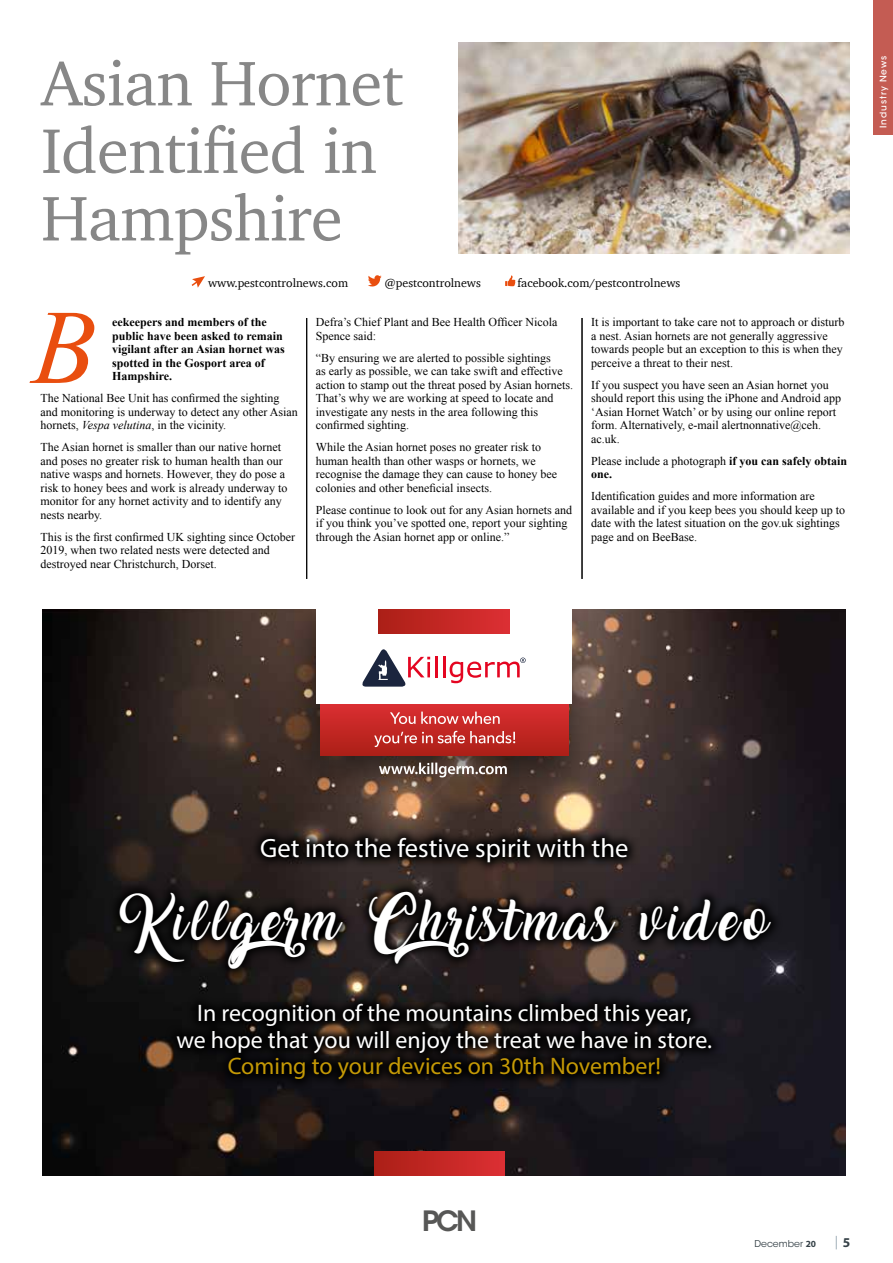
<style>
.page{position:relative;width:893px;height:1263px;background:#fff}
.page>*{position:absolute;margin:0;border:0;box-sizing:border-box;transform-origin:0 0}
.t1{font:italic 105.75px "Times New Roman";color:#e94e0f}
.t2{font:64.5px/67.5px "Charter";letter-spacing:-.01em;color:#878787}
.t3{font:35.85px "Amarillo";letter-spacing:.12em;color:#fff}
.t4{font:600 27.75px "ITC Avant Garde Std";color:#575756}
.t5{font:26.55px "Myriad Pro";color:#fff}
.t6{font:24px/26.5px "Myriad Pro";color:#fff;text-align:center}
.t7{font:24px "Myriad Pro";color:#c49906}
.t8{font:13.5px "ITC Avant Garde Std";color:#a5b3bb}
.t9{font:12px/13.5px "Times New Roman";color:#000}
.t10{font:700 12px/13.5px "Times New Roman";color:#000}
.t11{font:12px "Charter";color:#000}
.t12{font:9.3px "ITC Avant Garde Std";color:#364248}
.t13{font:500 9px "ITC Avant Garde Std";letter-spacing:.1em;color:#fff}
.s1{font-style:italic}
.s2{font-weight:700}
.s3{font-family:"Myriad Pro";font-weight:700}
.s4{font-family:"Myriad Pro";font-weight:700;color:#364248}
</style>
<div class="page">
<div style="left:873px;top:0;width:20px;height:134px;background:#c45c53"></div>
<img style="left:458px;top:43px;width:391px;height:211px">
<img style="left:43px;top:609px;width:803px;height:566px">
<svg style="left:109px;top:827px;width:673px;height:263px;background:#1c1616"></svg>
<div style="left:374px;top:1151px;width:131px;height:24px;background:linear-gradient(to right,#ab1f16,#dc2f33)"></div>
<div style="left:284px;top:609px;width:315px;height:210px;background:#000;opacity:.5"></div>
<div style="left:320px;top:702px;width:248px;height:53px;background:linear-gradient(to bottom,#dc2f33,#ac2017)"></div>
<div style="left:316px;top:609px;width:256px;height:95px;background:#fff"></div>
<hr style="left:435px;top:656px;width:3px;height:21px;background:#e40521">
<hr style="left:443px;top:656px;width:2px;height:21px;background:#e40521">
<svg style="left:362px;top:649px;width:68px;height:38px"></svg>
<svg style="left:450px;top:657px;width:76px;height:26px"></svg>
<div style="left:379px;top:609px;width:130px;height:24px;background:linear-gradient(to right,#ac1f16,#dc2f33)"></div>
<svg style="left:379px;top:763px;width:128px;height:14px"></svg>
<svg style="left:374px;top:731px;width:141px;height:16px;background:#c8514d"></svg>
<svg style="left:390px;top:712px;width:110px;height:12px"></svg>
<svg style="left:43px;top:609px;width:6px;height:8px"></svg>
<svg style="left:192px;top:276px;width:13px;height:12px"></svg>
<svg style="left:368px;top:275px;width:14px;height:12px"></svg>
<svg style="left:505px;top:275px;width:10px;height:11px"></svg>
<hr style="left:306px;top:318px;width:1px;height:261px;background:#000">
<hr style="left:582px;top:318px;width:1px;height:261px;background:#000">
<h2 class="t2" style="left:41px;top:49px;width:364px">Asian Hornet<br>Identified in<br>Hampshire</h2>
<p class="t11" style="left:208px;top:272px;width:142px">www.pestcontrolnews.com</p>
<p class="t11" style="left:385px;top:272px;width:98px">@pestcontrolnews</p>
<p class="t11" style="left:517px;top:272px;width:164px">facebook.com/pestcontrolnews</p>
<p class="t10" style="left:112px;top:315px;width:174px">eekeepers and members of the public have been asked to remain vigilant after an Asian hornet was spotted in the Gosport area of<br>Hampshire.</p>
<p class="t9" style="left:40px;top:391px;width:259px">The National Bee Unit has confirmed the sighting and monitoring is underway to detect any other Asian hornets, <span class="s1">Vespa velutina</span>, in the vicinity.</p>
<p class="t9" style="left:40px;top:440px;width:248px">The Asian hornet is smaller than our native hornet and poses no greater risk to human health than our native wasps and hornets. However, they do pose a risk to honey bees and work is already underway to monitor for any hornet activity and to identify any nests nearby.</p>
<p class="t9" style="left:40px;top:530px;width:256px">This is the first confirmed UK sighting since October<br>2019, when two related nests were detected and destroyed near Christchurch, Dorset.</p>
<h1 class="t1" style="left:32px;top:275px;width:66px">B</h1>
<p class="t9" style="left:316px;top:315px;width:243px">Defra’s Chief Plant and Bee Health Officer Nicola<br>Spence said:</p>
<p class="t9" style="left:316px;top:351px;width:259px">“By ensuring we are alerted to possible sightings<br>as early as possible, we can take swift and effective action to stamp out the threat posed by Asian hornets.<br>That’s why we are working at speed to locate and investigate any nests in the area following this confirmed sighting.</p>
<p class="t9" style="left:316px;top:440px;width:243px">While the Asian hornet poses no greater risk to human health than other wasps or hornets, we recognise the damage they can cause to honey bee colonies and other beneficial insects.</p>
<p class="t9" style="left:316px;top:503px;width:258px">Please continue to look out for any Asian hornets and if you think you’ve spotted one, report your sighting through the Asian hornet app or online.”</p>
<p class="t9" style="left:591px;top:315px;width:255px">It is important to take care not to approach or disturb a nest. Asian hornets are not generally aggressive towards people but an exception to this is when they perceive a threat to their nest.</p>
<p class="t9" style="left:591px;top:378px;width:251px">If you suspect you have seen an Asian hornet you should report this using the iPhone and Android app ‘Asian Hornet Watch’ or by using our online report form. Alternatively, e-mail alertnonnative@ceh. ac.uk.</p>
<p class="t9" style="left:591px;top:454px;width:257px">Please include a photograph <span class="s2">if you can safely obtain one.</span></p>
<p class="t9" style="left:591px;top:489px;width:255px">Identification guides and more information are available and if you keep bees you should keep up to date with the latest situation on the gov.uk sightings page and on BeeBase.</p>
<p class="t13" style="left:877px;top:128px;width:74px;rotate:-90deg">Industry News</p>
<h3 class="t5" style="left:260px;top:832px;width:370px">Get into the festive spirit with the</h3>
<h3 class="t3" style="left:120px;top:906px;width:649px">Killgerm Christmas video</h3>
<h3 class="t6" style="left:176px;top:999px;width:537px">In recognition of the mountains climbed this year,<br>we hope that you will enjoy the treat we have in store.</h3>
<h3 class="t7" style="left:228px;top:1051px;width:435px">Coming to your devices on 30th November!</h3>
<h3 class="t4" style="left:422px;top:1203px;width:57px">PCN</h3>
<p class="t12" style="left:754px;top:1238px;width:63px">December <span class="s3">20</span></p>
<p class="t8" style="left:833px;top:1233px;width:19px">|<span class="s4">5</span></p>
</div>
